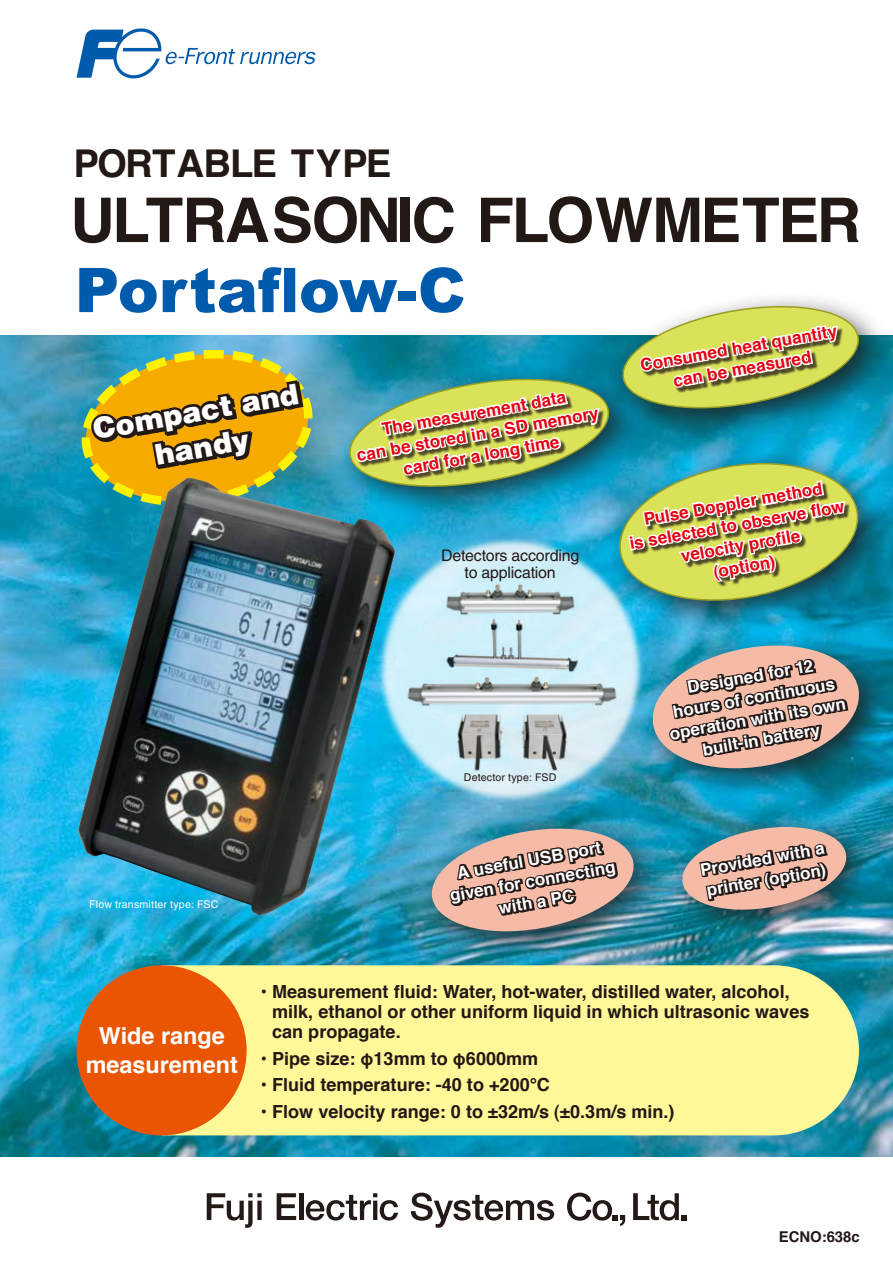
<style>
.page{position:relative;width:893px;height:1263px;background:#fff}
.page>*{position:absolute;margin:0;border:0;box-sizing:border-box;transform-origin:0 0}
.t1{font:700 61.65px "Helvetica";letter-spacing:-.035em;color:#221815}
.t2{font:900 61.65px "Arial";color:#005bac}
.t3{font:700 38.25px "Helvetica";letter-spacing:-.02em;color:#221815}
.t4{font:900 28.65px/36.2px "Helvetica";color:#fff;text-align:center}
.t5{font:700 23.4px/28.7px "Helvetica";color:#fff;text-align:center}
.t6{font:700 18px/20.2px "Helvetica";color:#221815}
.t7{font:700 16.95px/21.3px "Helvetica";color:#e60012;text-align:center}
.t8{font:700 16.95px/21.3px "Helvetica";color:#fff;text-align:center}
.t9{font:15.9px/17px "Helvetica";letter-spacing:-.01em;color:#221815;text-align:center}
.t10{font:700 14.85px "Helvetica";color:#221815}
.t11{font:10.65px "Helvetica";letter-spacing:.015em;color:#fff}
.t12{font:10.65px "Helvetica";letter-spacing:.015em;color:#221815}
</style>
<div class="page">
<img style="left:0;top:336px;width:893px;height:821px">
<div style="left:171px;top:965px;width:688px;height:170px;background:#fff899"></div>
<img style="left:396px;top:608px;width:263px;height:209px">
<div style="left:77px;top:965px;width:170px;height:170px;background:#ea5504;border-radius:50%"></div>
<div style="left:636px;top:629px;width:252px;height:170px;background:#221815;opacity:.75"></div>
<svg style="left:647px;top:638px;width:217px;height:139px;background:#747e80"></svg>
<div style="left:415px;top:812px;width:248px;height:150px;background:#221815;opacity:.75"></div>
<img style="left:427px;top:822px;width:211px;height:116px">
<div style="left:666px;top:810px;width:209px;height:130px;background:#221815;opacity:.75"></div>
<svg style="left:679px;top:822px;width:171px;height:95px;background:#7d8180"></svg>
<div style="left:332px;top:362px;width:305px;height:155px;background:#221815;opacity:.75"></div>
<div style="left:606px;top:289px;width:282px;height:150px;background:#221815;opacity:.75"></div>
<div style="left:602px;top:446px;width:286px;height:185px;background:#221815;opacity:.75"></div>
<img style="left:345px;top:300px;width:518px;height:308px">
<svg style="left:77px;top:346px;width:240px;height:131px;background:#9d8d32"></svg>
<img style="left:77px;top:477px;width:319px;height:438px">
<svg style="left:77px;top:28px;width:238px;height:51px"></svg>
<svg style="left:411px;top:1192px;width:143px;height:36px"></svg>
<svg style="left:207px;top:1193px;width:55px;height:35px"></svg>
<div style="left:257px;top:1200px;width:5px;height:20px;background:#231916"></div>
<svg style="left:277px;top:1193px;width:19px;height:27px"></svg>
<hr style="left:299px;top:1193px;width:4px;height:27px;background:#231916">
<svg style="left:306px;top:1193px;width:92px;height:27px"></svg>
<svg style="left:633px;top:1193px;width:53px;height:27px"></svg>
<svg style="left:567px;top:1192px;width:58px;height:34px"></svg>
<h2 class="t3" style="left:73px;top:129px;width:319px">PORTABLE TYPE</h2>
<h1 class="t1" style="left:70px;top:165px;width:792px">ULTRASONIC FLOWMETER</h1>
<h1 class="t2" style="left:75px;top:256px;width:392px">Portaflow-C</h1>
<h3 class="t4" style="left:90px;top:411px;width:210px;rotate:-10deg">Compact and handy</h3>
<p class="t11" style="left:89px;top:898px;width:131px">Flow transmitter type: FSC</p>
<p class="t7" style="left:351px;top:423px;width:247px;rotate:-10deg">The measurement data<br>can be stored in a SD memory card for a long time</p>
<p class="t9" style="left:441px;top:547px;width:140px">Detectors according to application</p>
<p class="t7" style="left:639px;top:354px;width:201px;rotate:-10deg">Consumed heat quantity can be measured</p>
<p class="t7" style="left:624px;top:511px;width:219px;rotate:-10deg">Pulse Doppler method<br>is selected to observe fl ow velocity profi le<br>(option)</p>
<p class="t12" style="left:464px;top:771px;width:94px">Detector type: FSD</p>
<p class="t8" style="left:660px;top:681px;width:180px;rotate:-10deg">Designed for 12 hours of continuous operation with its own built-in battery</p>
<p class="t8" style="left:444px;top:863px;width:169px;rotate:-10deg">A useful USB port given for connecting with a PC</p>
<p class="t8" style="left:699px;top:858px;width:127px;text-align:left;rotate:-10deg">Provided with a printer (option)</p>
<p class="t5" style="left:86px;top:1020px;width:154px">Wide range measurement</p>
<p class="t6" style="left:272px;top:980px;width:539px;text-indent:-11px">• Measurement fluid: Water, hot-water, distilled water, alcohol, milk, ethanol or other uniform liquid in which ultrasonic waves can propagate.</p>
<p class="t6" style="left:261px;top:1047px;width:279px">• Pipe size: φ13mm to φ6000mm</p>
<p class="t6" style="left:261px;top:1074px;width:291px">• Fluid temperature: -40 to +200°C</p>
<p class="t6" style="left:261px;top:1100px;width:415px">• Flow velocity range: 0 to ±32m/s (±0.3m/s min.)</p>
<p class="t10" style="left:779px;top:1223px;width:83px">ECNO:638c</p>
</div>
